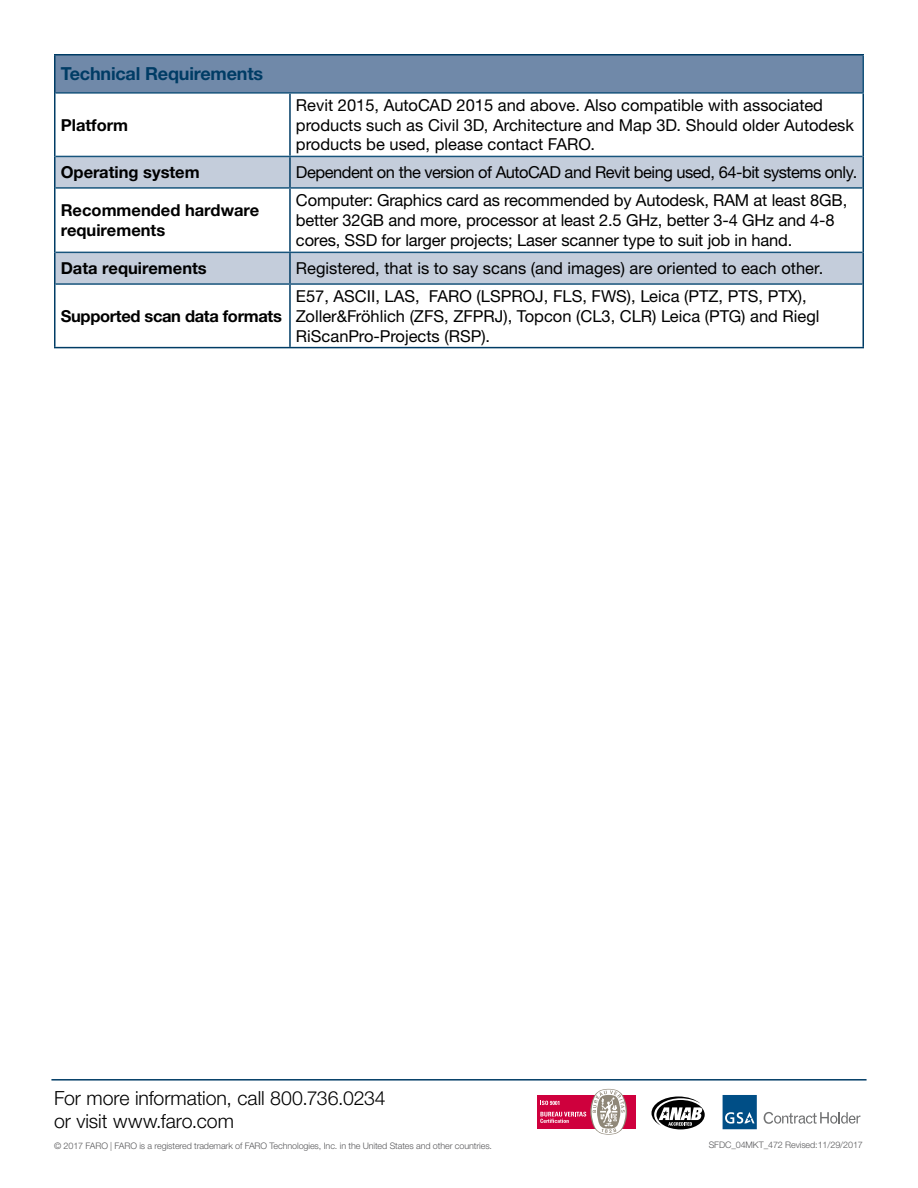
<style>
.page{position:relative;width:918px;height:1188px;background:#fff}
.page>*{position:absolute;margin:0;border:0;box-sizing:border-box;transform-origin:0 0}
.t1{font:300 19.5px/22.5px "Helvetica Neue LTW1 G";color:#000}
.t2{font:700 18px "Helvetica Neue LTW1 G";letter-spacing:-.01em;color:#003c65}
.t3{font:16.5px/19.8px "Helvetica Neue LTW1 G";color:#000}
.t4{font:700 16.5px/19.8px "Helvetica Neue LTW1 G";color:#000}
.t5{font:16.5px "Helvetica Neue LTW1 G";letter-spacing:-.03em;color:#000}
.t6{font:700 16.5px "Helvetica Neue LTW1 G";letter-spacing:-.02em;color:#000}
.t7{font:300 9px "Helvetica Neue LTW1 G";letter-spacing:-.01em;color:#58585a}
</style>
<div class="page">
<div style="left:55px;top:55px;width:808px;height:38px;background:#7089a9"></div>
<svg style="left:56px;top:157px;width:806px;height:126px"></svg>
<hr style="left:54px;top:93px;width:2px;height:63px;background:#003c65">
<hr style="left:289px;top:94px;width:2px;height:62px;background:#003c65">
<hr style="left:862px;top:94px;width:2px;height:62px;background:#003c65">
<hr style="left:54px;top:156px;width:2px;height:32px;background:#003c65">
<hr style="left:289px;top:157px;width:2px;height:30px;background:#003c65">
<hr style="left:862px;top:156px;width:2px;height:32px;background:#003c65">
<hr style="left:54px;top:188px;width:2px;height:64px;background:#003c65">
<hr style="left:289px;top:189px;width:2px;height:63px;background:#003c65">
<hr style="left:862px;top:188px;width:2px;height:64px;background:#003c65">
<hr style="left:54px;top:252px;width:2px;height:32px;background:#003c65">
<hr style="left:289px;top:253px;width:2px;height:30px;background:#003c65">
<hr style="left:862px;top:252px;width:2px;height:32px;background:#003c65">
<hr style="left:54px;top:284px;width:2px;height:63px;background:#003c65">
<hr style="left:289px;top:285px;width:2px;height:62px;background:#003c65">
<hr style="left:862px;top:284px;width:2px;height:63px;background:#003c65">
<hr style="left:54px;top:347px;width:236px;height:1px;background:#003c65">
<hr style="left:290px;top:347px;width:574px;height:1px;background:#003c65">
<hr style="left:56px;top:156px;width:234px;height:1px;background:#18557d">
<hr style="left:290px;top:156px;width:572px;height:1px;background:#18557d">
<hr style="left:56px;top:187px;width:234px;height:2px;background:#18557d">
<hr style="left:290px;top:187px;width:572px;height:2px;background:#18557d">
<hr style="left:56px;top:252px;width:234px;height:1px;background:#18557d">
<hr style="left:290px;top:252px;width:572px;height:1px;background:#18557d">
<hr style="left:56px;top:283px;width:234px;height:2px;background:#18557d">
<hr style="left:290px;top:283px;width:572px;height:2px;background:#18557d">
<hr style="left:54px;top:54px;width:236px;height:2px;background:#003c65">
<hr style="left:54px;top:55px;width:2px;height:38px;background:#003c65">
<hr style="left:290px;top:54px;width:574px;height:2px;background:#003c65">
<hr style="left:862px;top:55px;width:2px;height:37px;background:#18557d">
<hr style="left:56px;top:92px;width:234px;height:2px;background:#18557d">
<hr style="left:290px;top:92px;width:574px;height:2px;background:#18557d">
<div style="left:537px;top:1095px;width:98px;height:34px;background:#cf003d"></div>
<svg style="left:540px;top:1089px;width:87px;height:46px"></svg>
<div style="left:656px;top:1100px;width:49px;height:29px;background:#000;border-radius:50%"></div>
<svg style="left:652px;top:1097px;width:51px;height:29px"></svg>
<svg style="left:723px;top:1095px;width:34px;height:34px"></svg>
<svg style="left:764px;top:1112px;width:96px;height:12px"></svg>
<hr style="left:51px;top:1079px;width:816px;height:2px;background:#003c65">
<p class="t2" style="left:61px;top:63px;width:204px">Technical Requirements</p>
<p class="t4" style="left:61px;top:115px;width:69px">Platform</p>
<p class="t3" style="left:296px;top:95px;width:560px">Revit 2015, AutoCAD 2015 and above. Also compatible with associated products such as Civil 3D, Architecture and Map 3D. Should older Autodesk products be used, please contact FARO.</p>
<p class="t4" style="left:61px;top:162px;width:140px">Operating system</p>
<p class="t5" style="left:296px;top:162px;width:563px">Dependent on the version of AutoCAD and Revit being used, 64-bit systems only.</p>
<p class="t4" style="left:61px;top:200px;width:200px">Recommended hardware requirements</p>
<p class="t3" style="left:296px;top:190px;width:553px">Computer: Graphics card as recommended by Autodesk, RAM at least 8GB, better 32GB and more, processor at least 2.5 GHz, better 3-4 GHz and 4-8 cores, SSD for larger projects; Laser scanner type to suit job in hand.</p>
<p class="t4" style="left:61px;top:258px;width:148px">Data requirements</p>
<p class="t3" style="left:296px;top:258px;width:529px">Registered, that is to say scans (and images) are oriented to each other.</p>
<p class="t6" style="left:61px;top:306px;width:223px">Supported scan data formats</p>
<p class="t3" style="left:296px;top:286px;width:525px">E57, ASCII, LAS, FARO (LSPROJ, FLS, FWS), Leica (PTZ, PTS, PTX),<br>Zoller&amp;Fröhlich (ZFS, ZFPRJ), Topcon (CL3, CLR) Leica (PTG) and Riegl<br>RiScanPro-Projects (RSP).</p>
<p class="t1" style="left:54px;top:1087px;width:333px">For more information, call 800.736.0234 or visit www.faro.com</p>
<p class="t7" style="left:54px;top:1140px;width:440px">© 2017 FARO | FARO is a registered trademark of FARO Technologies, Inc. in the United States and other countries.</p>
<p class="t7" style="left:709px;top:1139px;width:156px">SFDC_04MKT_472 Revised:11/29/2017</p>
</div>
